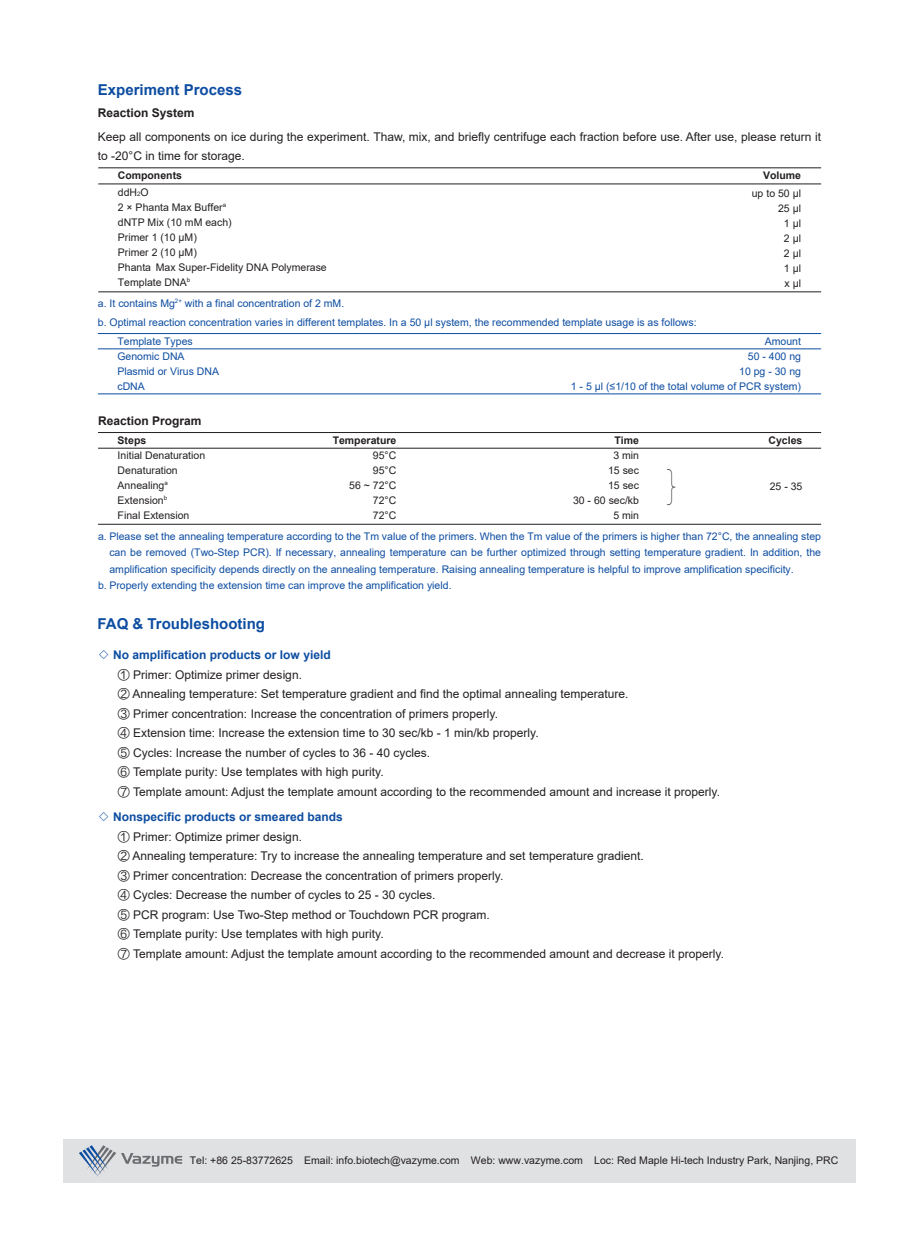
<style>
.page{position:relative;width:919px;height:1238px;background:#fff}
.page>*{position:absolute;margin:0;border:0;box-sizing:border-box;transform-origin:0 0}
.t1{font:36.75px "FZLTCXHK GBK1 0";color:#231f20;scale:.75 1}
.t2{font:700 15px "Arial";color:#0d4da1}
.t3{font:12px/19.5px "Arial";color:#231f20}
.t4{font:700 12px "Arial";color:#231f20}
.t5{font:10.5px/15px "Arial";color:#0d4da1}
.t6{font:10.5px/15px "Arial";color:#231f20;text-align:right}
.t7{font:700 10.5px "Arial";color:#231f20}
.s1{font-size:6.15px}
.s2{font-family:"FZLTCHK GBK1 0";color:#0d4da1}
.s3{font-weight:700;color:#0d4da1}
.s4{font-family:"FZLTHK GBK1 0"}
</style>
<div class="page">
<hr style="left:98px;top:291px;width:723px;height:1px;background:#231f20">
<hr style="left:98px;top:167px;width:723px;height:1px;background:#231f20">
<hr style="left:98px;top:183px;width:723px;height:1px;background:#231f20">
<hr style="left:98px;top:393px;width:723px;height:1px;background:#0d4da1">
<hr style="left:98px;top:333px;width:723px;height:1px;background:#0d4da1">
<hr style="left:98px;top:348px;width:723px;height:1px;background:#0d4da1">
<hr style="left:98px;top:432px;width:723px;height:1px;background:#231f20">
<hr style="left:98px;top:448px;width:723px;height:1px;background:#231f20">
<hr style="left:98px;top:524px;width:723px;height:1px;background:#231f20">
<svg style="left:79px;top:1145px;width:103px;height:31px;background:#c4c8cf"></svg>
<p class="t2" style="left:98px;top:79px;width:146px">Experiment Process</p>
<p class="t4" style="left:98px;top:104px;width:98px">Reaction System</p>
<p class="t3" style="left:98px;top:127px;width:724px">Keep all components on ice during the experiment. Thaw, mix, and briefly centrifuge each fraction before use. After use, please return it to -20°C in time for storage.</p>
<p class="t6" style="left:751px;top:186px;width:51px">up to 50 μl<br>25 μl<br>1 μl<br>2 μl<br>2 μl<br>1 μl<br>x μl</p>
<p class="t7" style="left:118px;top:168px;width:66px">Components</p>
<p class="t7" style="left:763px;top:168px;width:39px">Volume</p>
<p class="t6" style="left:118px;top:185px;width:210px;text-align:left">ddH<span class="s1">2</span>O<br>2 × Phanta Max Buffer<sup>a<br></sup>dNTP Mix (10 mM each)<br>Primer 1 (10 μM)<br>Primer 2 (10 μM)<br>Phanta Max Super-Fidelity DNA Polymerase<br>Template DNA<sup>b</sup></p>
<p class="t5" style="left:98px;top:295px;width:248px">a. It contains Mg<sup>2+</sup> with a final concentration of 2 mM.</p>
<p class="t5" style="left:98px;top:315px;width:600px">b. Optimal reaction concentration varies in different templates. In a 50 μl system, the recommended template usage is as follows:</p>
<p class="t5" style="left:117px;top:334px;width:77px">Template Types</p>
<p class="t5" style="left:117px;top:349px;width:103px">Genomic DNA<br>Plasmid or Virus DNA cDNA</p>
<p class="t5" style="left:571px;top:334px;width:232px;text-align:right">Amount<br>50 - 400 ng<br>10 pg - 30 ng<br>1 - 5 μl (≤1/10 of the total volume of PCR system)</p>
<p class="t4" style="left:98px;top:412px;width:105px">Reaction Program</p>
<p class="t7" style="left:768px;top:433px;width:35px">Cycles</p>
<p class="t6" style="left:769px;top:478px;width:34px">25 - 35</p>
<p class="t7" style="left:118px;top:433px;width:30px">Steps</p>
<p class="t6" style="left:118px;top:447px;width:89px;text-align:left">Initial Denaturation<br>Denaturation<br>Annealing<sup>a<br></sup>Extension<sup>b<br></sup>Final Extension</p>
<p class="t7" style="left:614px;top:433px;width:26px">Time</p>
<p class="t6" style="left:573px;top:447px;width:67px">3 min<br>15 sec<br>15 sec<br>30 - 60 sec/kb<br>5 min</p>
<p class="t7" style="left:333px;top:433px;width:65px">Temperature</p>
<p class="t6" style="left:349px;top:447px;width:49px">95°C<br>95°C<br>56 ~ 72°C<br>72°C<br>72°C</p>
<h1 class="t1" style="left:665px;top:467px;width:17px">}</h1>
<p class="t5" style="left:98px;top:528px;width:724px">a. Please set the annealing temperature according to the Tm value of the primers. When the Tm value of the primers is higher than 72°C, the annealing step</p>
<p class="t5" style="left:109px;top:545px;width:713px">can be removed (Two-Step PCR). If necessary, annealing temperature can be further optimized through setting temperature gradient. In addition, the</p>
<p class="t5" style="left:109px;top:561px;width:685px">amplification specificity depends directly on the annealing temperature. Raising annealing temperature is helpful to improve amplification specificity.</p>
<p class="t5" style="left:98px;top:578px;width:355px">b. Properly extending the extension time can improve the amplification yield.</p>
<p class="t2" style="left:97px;top:613px;width:169px">FAQ &amp; Troubleshooting</p>
<p class="t3" style="left:118px;top:645px;width:603px;text-indent:-20px"><span class="s2">◇</span> <span class="s3">No amplification products or low yield<br></span><span class="s4">①</span> Primer: Optimize primer design.<br><span class="s4">②</span> Annealing temperature: Set temperature gradient and find the optimal annealing temperature.<br><span class="s4">③</span> Primer concentration: Increase the concentration of primers properly.<br><span class="s4">④</span> Extension time: Increase the extension time to 30 sec/kb - 1 min/kb properly.<br><span class="s4">⑤</span> Cycles: Increase the number of cycles to 36 - 40 cycles.<br><span class="s4">⑥</span> Template purity: Use templates with high purity.<br><span class="s4">⑦</span> Template amount: Adjust the template amount according to the recommended amount and increase it properly.</p>
<p class="t3" style="left:118px;top:807px;width:607px;text-indent:-20px"><span class="s2">◇</span> <span class="s3">Nonspecific products or smeared bands<br></span><span class="s4">①</span> Primer: Optimize primer design.<br><span class="s4">②</span> Annealing temperature: Try to increase the annealing temperature and set temperature gradient.<br><span class="s4">③</span> Primer concentration: Decrease the concentration of primers properly.<br><span class="s4">④</span> Cycles: Decrease the number of cycles to 25 - 30 cycles.<br><span class="s4">⑤</span> PCR program: Use Two-Step method or Touchdown PCR program.<br><span class="s4">⑥</span> Template purity: Use templates with high purity.<br><span class="s4">⑦</span> Template amount: Adjust the template amount according to the recommended amount and decrease it properly.</p>
<p class="t6" style="left:190px;top:1152px;width:650px">Tel: +86 25-83772625 Email: info.biotech@vazyme.com Web: www.vazyme.com Loc: Red Maple Hi-tech Industry Park, Nanjing, PRC</p>
</div>
